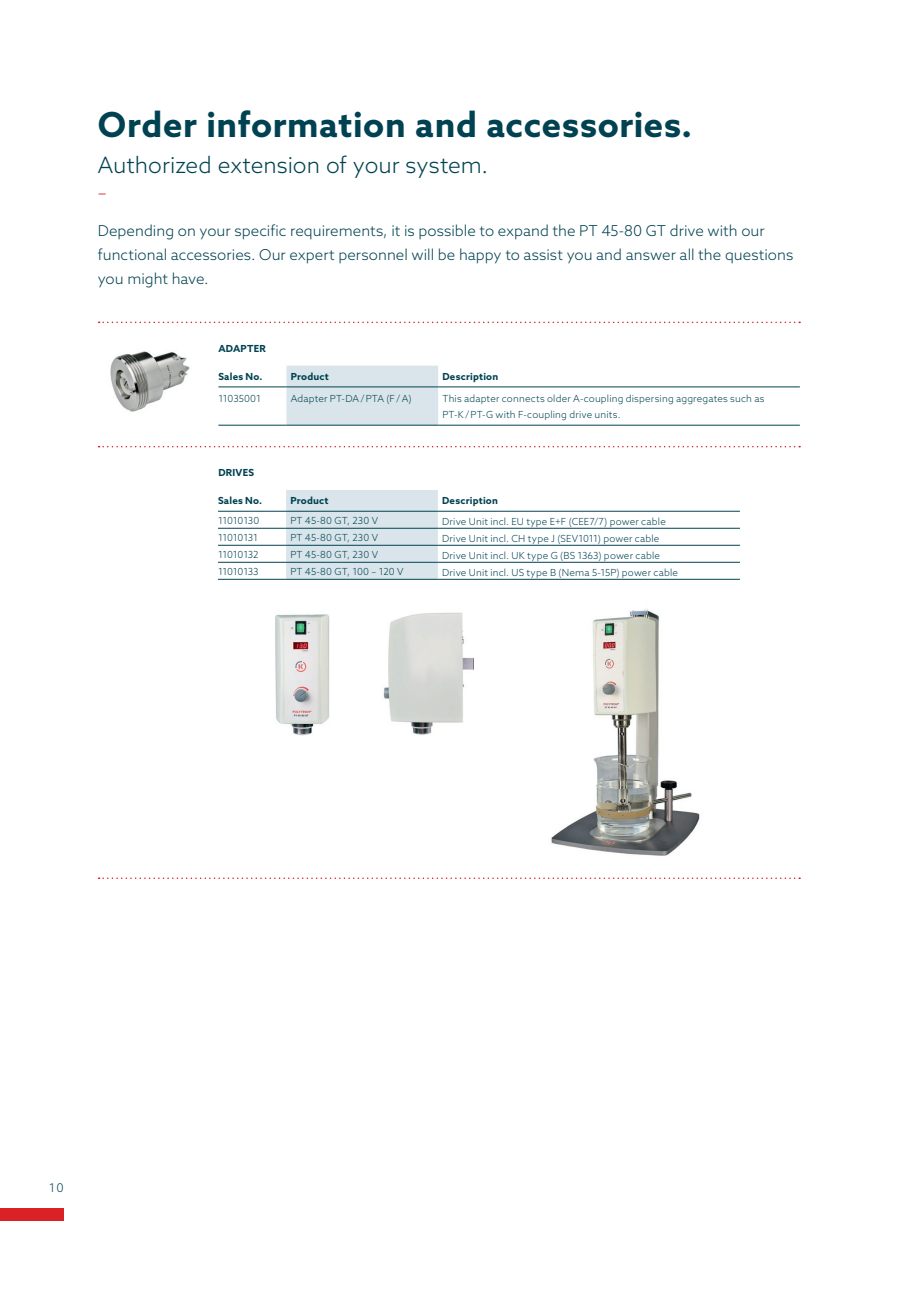
<style>
.page{position:relative;width:919px;height:1289px;background:#fff}
.page>*{position:absolute;margin:0;border:0;box-sizing:border-box;transform-origin:0 0}
.t1{font:700 34.5px "Azo Sans";letter-spacing:.015em;color:#004251}
.t2{font:300 22.5px "Azo Sans";color:#004251}
.t3{font:300 18px "Azo Sans";color:#da2128}
.t4{font:300 15px/24px "Azo Sans";color:#004251}
.t5{font:300 12px "Azo Sans";color:#004251}
.t6{font:300 9.75px/16.5px "Azo Sans";letter-spacing:.015em;color:#004251}
.t7{font:700 9.75px "Azo Sans";letter-spacing:.025em;color:#004251}
.t8{font:300 9.75px "Azo Sans";letter-spacing:-.02em;color:#004251}
</style>
<div class="page">
<div style="left:0;top:1208px;width:64px;height:12px;background:#da2128"></div>
<img style="left:551px;top:609px;width:149px;height:247px">
<img style="left:275px;top:614px;width:55px;height:121px">
<img style="left:383px;top:612px;width:90px;height:123px">
<img style="left:110px;top:351px;width:80px;height:61px">
<svg style="left:99px;top:877px;width:701px;height:2px"></svg>
<svg style="left:99px;top:446px;width:701px;height:1px"></svg>
<svg style="left:99px;top:321px;width:701px;height:2px"></svg>
<div style="left:286px;top:490px;width:152px;height:89px;background:#d9e5ea"></div>
<hr style="left:218px;top:511px;width:68px;height:1px;background:#004251">
<hr style="left:286px;top:511px;width:152px;height:1px;background:#004251">
<hr style="left:438px;top:511px;width:301px;height:1px;background:#004251">
<hr style="left:218px;top:528px;width:68px;height:1px;background:#004251">
<hr style="left:286px;top:528px;width:152px;height:1px;background:#004251">
<hr style="left:438px;top:528px;width:301px;height:1px;background:#004251">
<hr style="left:218px;top:545px;width:68px;height:1px;background:#004251">
<hr style="left:286px;top:545px;width:152px;height:1px;background:#004251">
<hr style="left:438px;top:545px;width:301px;height:1px;background:#004251">
<hr style="left:218px;top:562px;width:68px;height:1px;background:#004251">
<hr style="left:286px;top:562px;width:152px;height:1px;background:#004251">
<hr style="left:438px;top:562px;width:301px;height:1px;background:#004251">
<hr style="left:218px;top:579px;width:68px;height:1px;background:#004251">
<hr style="left:286px;top:579px;width:152px;height:1px;background:#004251">
<hr style="left:438px;top:579px;width:301px;height:1px;background:#004251">
<div style="left:286px;top:365px;width:152px;height:60px;background:#d9e5ea"></div>
<hr style="left:218px;top:386px;width:68px;height:1px;background:#004251">
<hr style="left:286px;top:386px;width:152px;height:1px;background:#004251">
<hr style="left:438px;top:386px;width:361px;height:1px;background:#004251">
<hr style="left:218px;top:425px;width:68px;height:1px;background:#004251">
<hr style="left:286px;top:425px;width:152px;height:1px;background:#004251">
<hr style="left:438px;top:425px;width:361px;height:1px;background:#004251">
<h1 class="t1" style="left:98px;top:102px;width:596px">Order information and accessories.</h1>
<h2 class="t2" style="left:98px;top:151px;width:392px">Authorized extension of your system.</h2>
<h3 class="t3" style="left:98px;top:181px;width:10px">–</h3>
<h3 class="t4" style="left:98px;top:218px;width:697px">Depending on your specific requirements, it is possible to expand the PT 45-80 GT drive with our functional accessories. Our expert personnel will be happy to assist you and answer all the questions you might have.</h3>
<p class="t7" style="left:218px;top:342px;width:49px">ADAPTER</p>
<p class="t7" style="left:218px;top:370px;width:46px">Sales No.</p>
<p class="t7" style="left:291px;top:370px;width:40px">Product</p>
<p class="t7" style="left:442px;top:370px;width:57px">Description</p>
<p class="t6" style="left:218px;top:390px;width:44px">11035001</p>
<p class="t6" style="left:291px;top:390px;width:122px">Adapter PT-DA/PTA (F/A)</p>
<p class="t6" style="left:442px;top:390px;width:323px">This adapter connects older A-coupling dispersing aggregates such as<br>PT-K/PT-G with F-coupling drive units.</p>
<p class="t7" style="left:218px;top:466px;width:37px">DRIVES</p>
<p class="t7" style="left:218px;top:494px;width:46px">Sales No.</p>
<p class="t7" style="left:290px;top:494px;width:40px">Product</p>
<p class="t7" style="left:442px;top:494px;width:57px">Description</p>
<p class="t8" style="left:218px;top:514px;width:43px">11010130</p>
<p class="t6" style="left:290px;top:512px;width:89px">PT 45-80 GT, 230 V</p>
<p class="t6" style="left:442px;top:512px;width:225px">Drive Unit incl. EU type E+F (CEE7/7) power cable</p>
<p class="t8" style="left:218px;top:531px;width:41px">11010131</p>
<p class="t6" style="left:290px;top:529px;width:89px">PT 45-80 GT, 230 V</p>
<p class="t6" style="left:442px;top:529px;width:219px">Drive Unit incl. CH type J (SEV1011) power cable</p>
<p class="t8" style="left:218px;top:548px;width:42px">11010132</p>
<p class="t6" style="left:290px;top:546px;width:89px">PT 45-80 GT, 230 V</p>
<p class="t6" style="left:442px;top:546px;width:219px">Drive Unit incl. UK type G (BS 1363) power cable</p>
<p class="t8" style="left:218px;top:565px;width:42px">11010133</p>
<p class="t6" style="left:290px;top:563px;width:114px">PT 45-80 GT, 100 – 120 V</p>
<p class="t6" style="left:442px;top:563px;width:237px">Drive Unit incl. US type B (Nema 5-15P) power cable</p>
<p class="t5" style="left:49px;top:1179px;width:16px">10</p>
</div>
